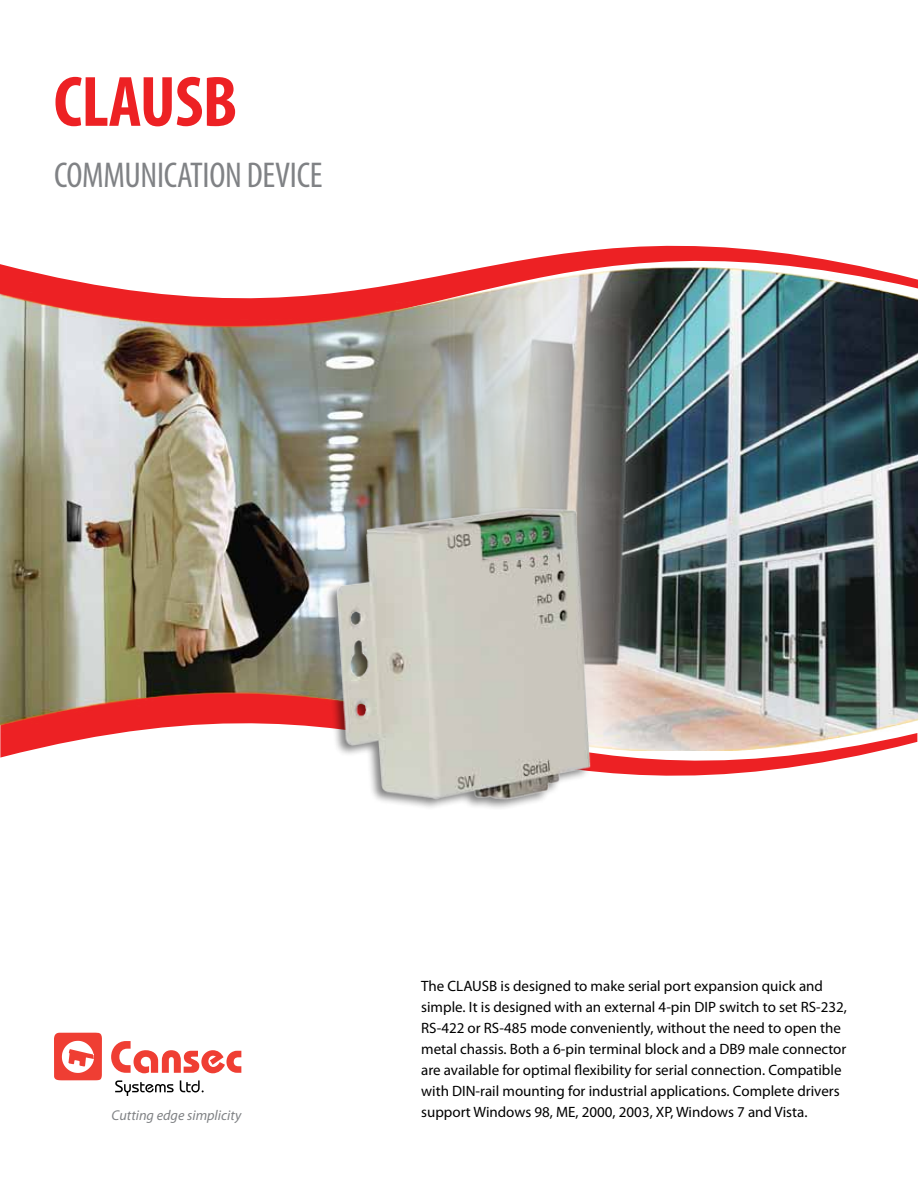
<style>
.page{position:relative;width:918px;height:1188px;background:#fff}
.page>*{position:absolute;margin:0;border:0;box-sizing:border-box;transform-origin:0 0}
.t1{font:700 condensed 72px "Myriad Pro";letter-spacing:-.01em;color:#ed2124}
.t2{font:condensed 36px "Myriad Pro";letter-spacing:-.01em;color:#808285}
.t3{font:15px/21px "Myriad Pro";color:#000}
.t4{font:italic 14.25px "Myriad Pro";color:#808285}
</style>
<div class="page">
<svg style="left:111px;top:1041px;width:130px;height:32px"></svg>
<svg style="left:54px;top:1033px;width:48px;height:47px"></svg>
<svg style="left:115px;top:1080px;width:89px;height:16px"></svg>
<svg style="left:0;top:245px;width:864px;height:22px"></svg>
<svg style="left:0;top:751px;width:879px;height:25px"></svg>
<img style="left:0;top:267px;width:918px;height:484px">
<img style="left:326px;top:491px;width:275px;height:317px">
<h1 class="t1" style="left:54px;top:57px;width:185px">CLAUSB</h1>
<h2 class="t2" style="left:54px;top:154px;width:270px">COMMUNICATION DEVICE</h2>
<p class="t3" style="left:421px;top:976px;width:427px">The CLAUSB is designed to make serial port expansion quick and simple. It is designed with an external 4-pin DIP switch to set RS-232, RS-422 or RS-485 mode conveniently, without the need to open the metal chassis. Both a 6-pin terminal block and a DB9 male connector are available for optimal flexibility for serial connection. Compatible with DIN-rail mounting for industrial applications. Complete drivers</p>
<p class="t4" style="left:112px;top:1106px;width:131px">Cutting edge simplicity</p>
<p class="t3" style="left:421px;top:1102px;width:388px">support Windows 98, ME, 2000, 2003, XP, Windows 7 and Vista.</p>
</div>
